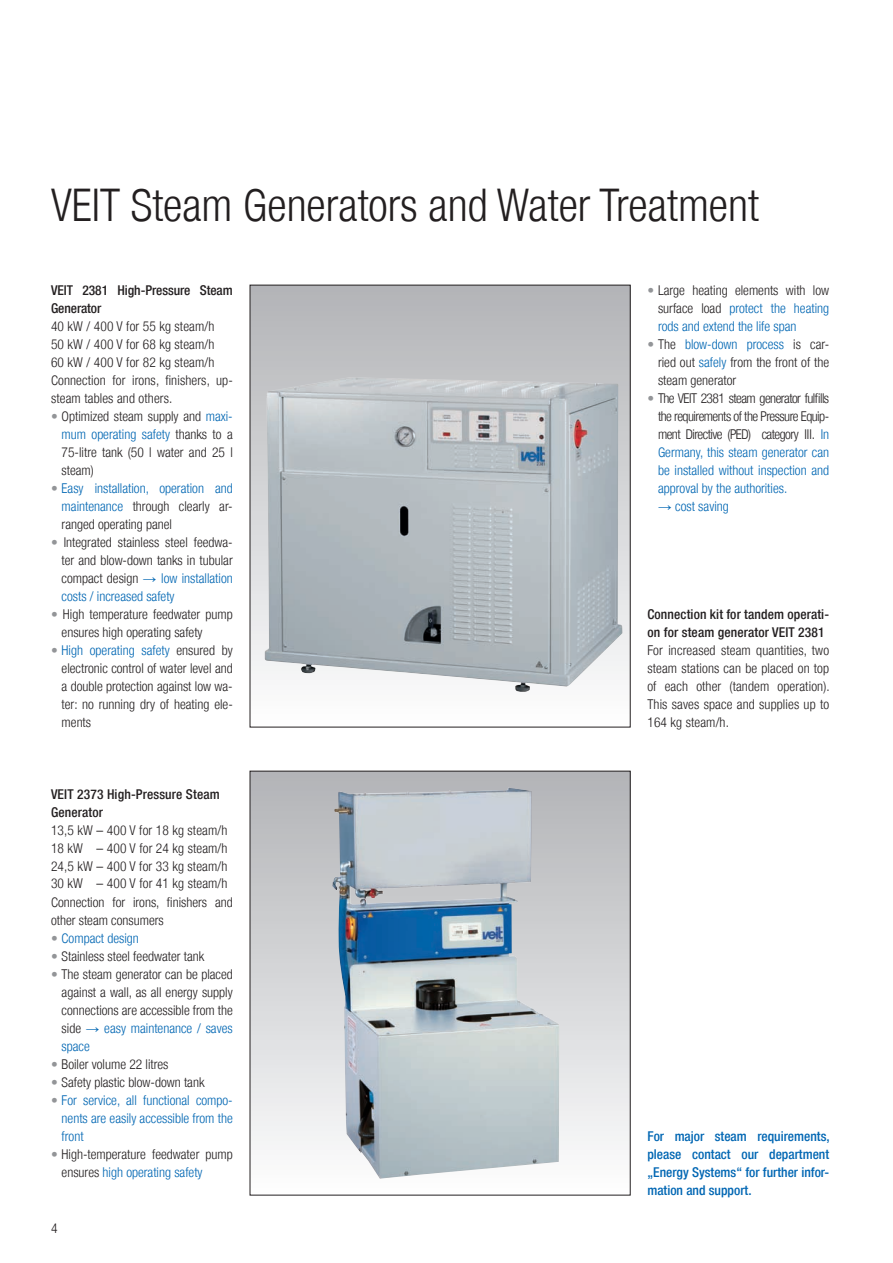
<style>
.page{position:relative;width:893px;height:1263px;background:#fff}
.page>*{position:absolute;margin:0;border:0;box-sizing:border-box;transform-origin:0 0}
.t1{font:300 condensed 45px "Helvetica Neue LT";color:#231f20}
.t2{font:300 condensed 13.5px/18px "Helvetica Neue LT";color:#231f20;text-align:justify}
.t3{font:300 condensed 13.5px/18px "Helvetica Neue LT";color:#0166b3;text-align:justify}
.t4{font:500 condensed 13.5px/18px "Helvetica Neue LT";letter-spacing:.01em;color:#231f20}
.t5{font:500 condensed 13.5px/18px "Helvetica Neue LT";color:#0166b3;text-align:justify}
.s1{color:#939598}
.s2{color:#0166b3}
.s3{color:#231f20}
.s4{font-family:"Arial";font-weight:400;font-stretch:normal;color:#0166b3}
.s5{font-family:"Arial";font-weight:400;font-stretch:normal}
</style>
<div class="page">
<div style="left:250px;top:285px;width:380px;height:442px;background:linear-gradient(to bottom,#b2b3b6,#fcfdfd)"></div>
<img style="left:264px;top:377px;width:358px;height:315px">
<div style="left:250px;top:771px;width:380px;height:424px;background:linear-gradient(to bottom,#b2b3b6,#fdfdfd)"></div>
<img style="left:332px;top:787px;width:227px;height:392px">
<h1 class="t1" style="left:51px;top:179px;width:709px">VEIT Steam Generators and Water Treatment</h1>
<p class="t4" style="left:51px;top:281px;width:183px">VEIT 2381 High-Pressure Steam<br>Generator</p>
<p class="t2" style="left:51px;top:317px;width:183px;text-align:left">40 kW / 400 V for 55 kg steam/h<br>50 kW / 400 V for 68 kg steam/h<br>60 kW / 400 V for 82 kg steam/h<br>Connection for irons, finishers, up&shy;steam tables and others.</p>
<p class="t2" style="left:62px;top:407px;width:173px;text-indent:-11px"><span class="s1">•</span> Optimized steam supply and <span class="s2">maxi&shy;mum operating safety</span> thanks to a 75-litre tank (50 l water and 25 l steam)</p>
<p class="t3" style="left:62px;top:479px;width:173px;text-indent:-11px"><span class="s1">•</span> Easy installation, operation and maintenance <span class="s3">through clearly ar&shy;ranged operating panel</span></p>
<p class="t2" style="left:62px;top:533px;width:173px;text-indent:-11px"><span class="s1">•</span> Integrated stainless steel feedwa&shy;ter and blow-down tanks in tubular compact design <span class="s4">→</span> <span class="s2">low installation costs / increased safety</span></p>
<p class="t2" style="left:62px;top:605px;width:173px;text-indent:-11px"><span class="s1">•</span> High temperature feedwater pump ensures high operating safety</p>
<p class="t2" style="left:62px;top:641px;width:173px;text-indent:-11px"><span class="s1">•</span> <span class="s2">High operating safety</span> ensured by electronic control of water level and a double protection against low wa&shy;ter: no running dry of heating ele&shy;ments</p>
<p class="t4" style="left:51px;top:785px;width:170px">VEIT 2373 High-Pressure Steam<br>Generator</p>
<p class="t2" style="left:51px;top:821px;width:178px">13,5 kW – 400 V for 18 kg steam/h 18 kW – 400 V for 24 kg steam/h 24,5 kW – 400 V for 33 kg steam/h</p>
<p class="t2" style="left:51px;top:873px;width:183px;line-height:19.5px">30 kW – 400 V for 41 kg steam/h<br>Connection for irons, finishers and</p>
<p class="t2" style="left:51px;top:911px;width:114px">other steam consumers</p>
<p class="t3" style="left:51px;top:929px;width:89px"><span class="s1">•</span> Compact design</p>
<p class="t2" style="left:51px;top:947px;width:155px"><span class="s1">•</span> Stainless steel feedwater tank</p>
<p class="t2" style="left:62px;top:965px;width:173px;text-indent:-11px"><span class="s1">•</span> The steam generator can be placed against a wall, as all energy supply connections are accessible from the side <span class="s4">→</span> <span class="s2">easy maintenance / saves space</span></p>
<p class="t2" style="left:51px;top:1055px;width:119px"><span class="s1">•</span> Boiler volume 22 litres</p>
<p class="t2" style="left:51px;top:1073px;width:155px"><span class="s1">•</span> Safety plastic blow-down tank</p>
<p class="t3" style="left:62px;top:1091px;width:173px;text-indent:-11px"><span class="s1">•</span> For service, all functional compo&shy;nents are easily accessible from the front</p>
<p class="t2" style="left:62px;top:1145px;width:173px;text-indent:-11px"><span class="s1">•</span> High-temperature feedwater pump ensures <span class="s2">high operating safety</span></p>
<p class="t2" style="left:51px;top:1219px;width:8px">4</p>
<p class="t3" style="left:658px;top:281px;width:173px;text-indent:-11px"><span class="s1">•</span> <span class="s3">Large heating elements with low surface load</span> protect the heating rods and extend the life span</p>
<p class="t2" style="left:658px;top:335px;width:173px;text-indent:-11px"><span class="s1">•</span> The <span class="s2">blow-down process</span> is car&shy;ried out <span class="s2">safely</span> from the front of the steam generator</p>
<p class="t2" style="left:658px;top:389px;width:173px;text-indent:-11px"><span class="s1">•</span> The VEIT 2381 steam generator fulfills the requirements of the Pressure Equip&shy;ment Directive (PED) category III. <span class="s2">In Germany, this steam generator can be installed without inspection and approval by the authorities.</span></p>
<p class="t3" style="left:658px;top:497px;width:72px"><span class="s5">→</span> cost saving</p>
<p class="t4" style="left:647px;top:605px;width:183px">Connection kit for tandem operati&shy;on for steam generator VEIT 2381</p>
<p class="t2" style="left:647px;top:641px;width:184px">For increased steam quantities, two steam stations can be placed on top of each other (tandem operation).<br>This saves space and supplies up to 164 kg steam/h.</p>
<p class="t5" style="left:647px;top:1127px;width:184px">For major steam requirements, please contact our department „Energy Systems“ for further infor&shy;mation and support.</p>
</div>
